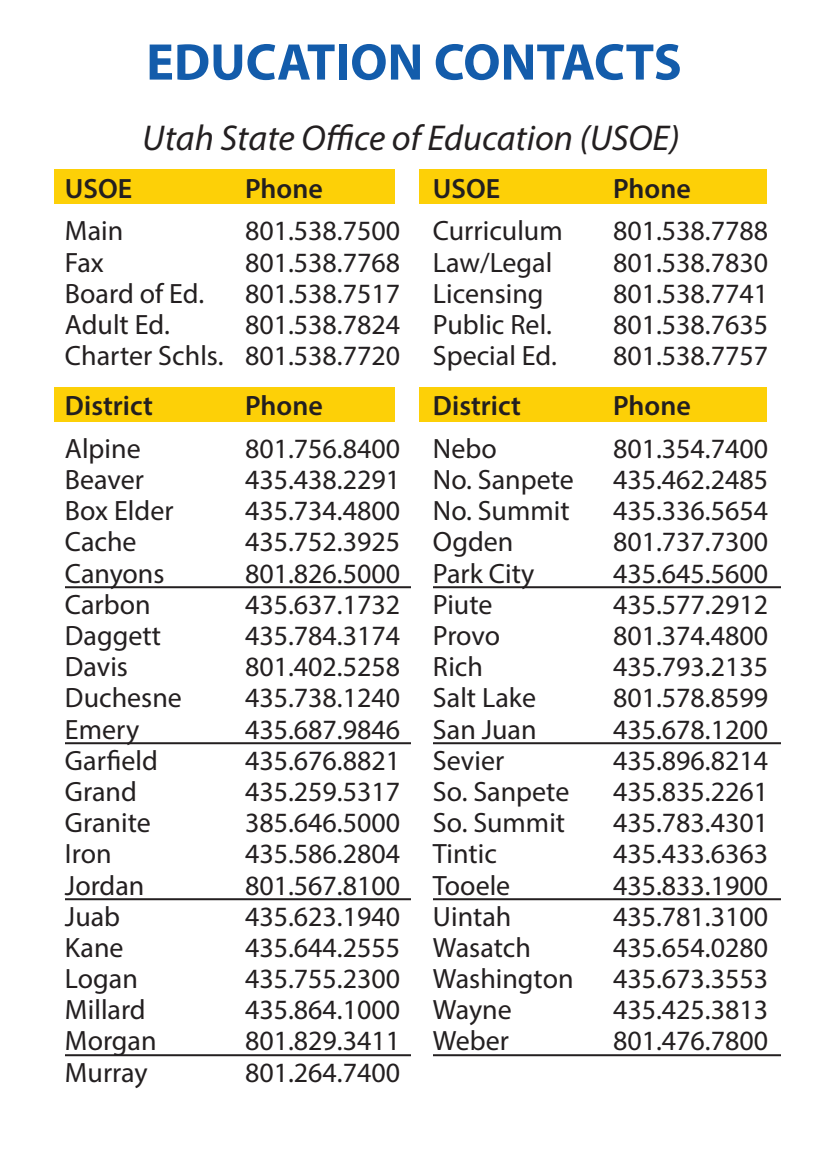
<style>
.page{position:relative;width:828px;height:1152px;background:#fff}
.page>*{position:absolute;margin:0;border:0;box-sizing:border-box;transform-origin:0 0}
.t1{font:700 52px "Myriad Pro";color:#135cab}
.t2{font:italic 36px "Myriad Pro";color:#231f20}
.t3{font:28px/31.2px "Myriad Pro";color:#231f20;text-align:right}
.t4{font:600 28px "Myriad Pro";color:#231f20}
</style>
<div class="page">
<div style="left:55px;top:169px;width:340px;height:35px;background:#fdd007"></div>
<div style="left:419px;top:169px;width:348px;height:35px;background:#fdd007"></div>
<div style="left:55px;top:387px;width:340px;height:35px;background:#fdd007"></div>
<div style="left:419px;top:387px;width:348px;height:35px;background:#fdd007"></div>
<hr style="left:65px;top:586px;width:346px;height:2px;background:#231f20">
<hr style="left:65px;top:742px;width:346px;height:2px;background:#231f20">
<hr style="left:65px;top:898px;width:346px;height:2px;background:#231f20">
<hr style="left:65px;top:1054px;width:346px;height:2px;background:#231f20">
<hr style="left:433px;top:586px;width:348px;height:2px;background:#231f20">
<hr style="left:433px;top:742px;width:348px;height:2px;background:#231f20">
<hr style="left:433px;top:898px;width:348px;height:2px;background:#231f20">
<hr style="left:433px;top:1054px;width:348px;height:2px;background:#231f20">
<h1 class="t1" style="left:146px;top:28px;width:537px">EDUCATION CONTACTS</h1>
<p class="t2" style="left:142px;top:115px;width:539px">Utah State Office of Education (USOE)</p>
<p class="t4" style="left:65px;top:170px;width:69px">USOE</p>
<p class="t4" style="left:245px;top:170px;width:79px">Phone</p>
<p class="t3" style="left:65px;top:215px;width:60px">Main</p>
<p class="t3" style="left:245px;top:215px;width:157px">801.538.7500</p>
<p class="t3" style="left:65px;top:246px;width:40px">Fax</p>
<p class="t3" style="left:245px;top:246px;width:157px">801.538.7768</p>
<p class="t3" style="left:65px;top:277px;width:141px">Board of Ed.</p>
<p class="t3" style="left:245px;top:277px;width:157px">801.538.7517</p>
<p class="t3" style="left:65px;top:308px;width:106px">Adult Ed.</p>
<p class="t3" style="left:65px;top:308px;width:337px">801.538.7824<br>Charter Schls. 801.538.7720</p>
<p class="t4" style="left:65px;top:388px;width:89px">District</p>
<p class="t4" style="left:245px;top:388px;width:79px">Phone</p>
<p class="t3" style="left:65px;top:432px;width:77px">Alpine</p>
<p class="t3" style="left:245px;top:432px;width:157px">801.756.8400</p>
<p class="t3" style="left:65px;top:464px;width:80px">Beaver</p>
<p class="t3" style="left:245px;top:464px;width:157px">435.438.2291</p>
<p class="t3" style="left:65px;top:495px;width:110px">Box Elder</p>
<p class="t3" style="left:245px;top:495px;width:157px">435.734.4800</p>
<p class="t3" style="left:65px;top:526px;width:73px">Cache</p>
<p class="t3" style="left:245px;top:526px;width:157px">435.752.3925</p>
<p class="t3" style="left:65px;top:557px;width:101px">Canyons</p>
<p class="t3" style="left:245px;top:557px;width:157px">801.826.5000</p>
<p class="t3" style="left:65px;top:588px;width:87px">Carbon</p>
<p class="t3" style="left:245px;top:588px;width:157px">435.637.1732</p>
<p class="t3" style="left:65px;top:620px;width:98px">Daggett</p>
<p class="t3" style="left:245px;top:620px;width:157px">435.784.3174</p>
<p class="t3" style="left:65px;top:651px;width:65px">Davis</p>
<p class="t3" style="left:245px;top:651px;width:157px">801.402.5258</p>
<p class="t3" style="left:65px;top:682px;width:118px">Duchesne</p>
<p class="t3" style="left:245px;top:682px;width:157px">435.738.1240</p>
<p class="t3" style="left:65px;top:713px;width:76px">Emery</p>
<p class="t3" style="left:245px;top:713px;width:157px">435.687.9846</p>
<p class="t3" style="left:65px;top:744px;width:94px">Garfield</p>
<p class="t3" style="left:245px;top:744px;width:157px">435.676.8821</p>
<p class="t3" style="left:65px;top:776px;width:73px">Grand</p>
<p class="t3" style="left:245px;top:776px;width:157px">435.259.5317</p>
<p class="t3" style="left:65px;top:807px;width:87px">Granite</p>
<p class="t3" style="left:245px;top:807px;width:157px">385.646.5000</p>
<p class="t3" style="left:65px;top:838px;width:48px">Iron</p>
<p class="t3" style="left:245px;top:838px;width:157px">435.586.2804</p>
<p class="t3" style="left:65px;top:869px;width:81px">Jordan</p>
<p class="t3" style="left:245px;top:869px;width:157px">801.567.8100</p>
<p class="t3" style="left:65px;top:900px;width:57px">Juab</p>
<p class="t3" style="left:245px;top:900px;width:157px">435.623.1940</p>
<p class="t3" style="left:65px;top:931px;width:60px">Kane</p>
<p class="t3" style="left:245px;top:931px;width:157px">435.644.2555</p>
<p class="t3" style="left:65px;top:963px;width:74px">Logan</p>
<p class="t3" style="left:245px;top:963px;width:157px">435.755.2300</p>
<p class="t3" style="left:65px;top:994px;width:82px">Millard</p>
<p class="t3" style="left:245px;top:994px;width:157px">435.864.1000</p>
<p class="t3" style="left:65px;top:1025px;width:93px">Morgan</p>
<p class="t3" style="left:245px;top:1025px;width:157px">801.829.3411</p>
<p class="t3" style="left:65px;top:1056px;width:84px">Murray</p>
<p class="t3" style="left:245px;top:1056px;width:157px">801.264.7400</p>
<p class="t4" style="left:433px;top:170px;width:69px">USOE</p>
<p class="t4" style="left:613px;top:170px;width:79px">Phone</p>
<p class="t3" style="left:433px;top:215px;width:131px">Curriculum</p>
<p class="t3" style="left:613px;top:215px;width:157px">801.538.7788</p>
<p class="t3" style="left:433px;top:246px;width:121px">Law/Legal</p>
<p class="t3" style="left:613px;top:246px;width:157px">801.538.7830</p>
<p class="t3" style="left:433px;top:277px;width:112px">Licensing</p>
<p class="t3" style="left:613px;top:277px;width:157px">801.538.7741</p>
<p class="t3" style="left:433px;top:308px;width:120px">Public Rel.</p>
<p class="t3" style="left:613px;top:308px;width:157px">801.538.7635</p>
<p class="t3" style="left:433px;top:340px;width:125px">Special Ed.</p>
<p class="t3" style="left:613px;top:340px;width:157px">801.538.7757</p>
<p class="t4" style="left:433px;top:388px;width:89px">District</p>
<p class="t4" style="left:613px;top:388px;width:79px">Phone</p>
<p class="t3" style="left:433px;top:432px;width:65px">Nebo</p>
<p class="t3" style="left:613px;top:432px;width:157px">801.354.7400</p>
<p class="t3" style="left:433px;top:464px;width:142px">No. Sanpete</p>
<p class="t3" style="left:613px;top:464px;width:157px">435.462.2485</p>
<p class="t3" style="left:433px;top:495px;width:138px">No. Summit</p>
<p class="t3" style="left:613px;top:495px;width:157px">435.336.5654</p>
<p class="t3" style="left:433px;top:526px;width:82px">Ogden</p>
<p class="t3" style="left:613px;top:526px;width:157px">801.737.7300</p>
<p class="t3" style="left:433px;top:557px;width:103px">Park City</p>
<p class="t3" style="left:613px;top:557px;width:157px">435.645.5600</p>
<p class="t3" style="left:433px;top:588px;width:61px">Piute</p>
<p class="t3" style="left:613px;top:588px;width:157px">435.577.2912</p>
<p class="t3" style="left:433px;top:620px;width:69px">Provo</p>
<p class="t3" style="left:613px;top:620px;width:157px">801.374.4800</p>
<p class="t3" style="left:433px;top:651px;width:51px">Rich</p>
<p class="t3" style="left:613px;top:651px;width:157px">435.793.2135</p>
<p class="t3" style="left:433px;top:682px;width:105px">Salt Lake</p>
<p class="t3" style="left:613px;top:682px;width:157px">801.578.8599</p>
<p class="t3" style="left:433px;top:713px;width:105px">San Juan</p>
<p class="t3" style="left:613px;top:713px;width:157px">435.678.1200</p>
<p class="t3" style="left:433px;top:744px;width:73px">Sevier</p>
<p class="t3" style="left:613px;top:744px;width:157px">435.896.8214</p>
<p class="t3" style="left:433px;top:776px;width:138px">So. Sanpete</p>
<p class="t3" style="left:613px;top:776px;width:157px">435.835.2261</p>
<p class="t3" style="left:433px;top:807px;width:134px">So. Summit</p>
<p class="t3" style="left:613px;top:807px;width:157px">435.783.4301</p>
<p class="t3" style="left:433px;top:838px;width:65px">Tintic</p>
<p class="t3" style="left:613px;top:838px;width:157px">435.433.6363</p>
<p class="t3" style="left:433px;top:869px;width:79px">Tooele</p>
<p class="t3" style="left:613px;top:869px;width:157px">435.833.1900</p>
<p class="t3" style="left:433px;top:900px;width:80px">Uintah</p>
<p class="t3" style="left:613px;top:900px;width:157px">435.781.3100</p>
<p class="t3" style="left:433px;top:931px;width:99px">Wasatch</p>
<p class="t3" style="left:613px;top:931px;width:157px">435.654.0280</p>
<p class="t3" style="left:433px;top:963px;width:142px">Washington</p>
<p class="t3" style="left:613px;top:963px;width:157px">435.673.3553</p>
<p class="t3" style="left:433px;top:994px;width:80px">Wayne</p>
<p class="t3" style="left:613px;top:994px;width:157px">435.425.3813</p>
<p class="t3" style="left:433px;top:1025px;width:77px">Weber</p>
<p class="t3" style="left:613px;top:1025px;width:157px">801.476.7800</p>
</div>
